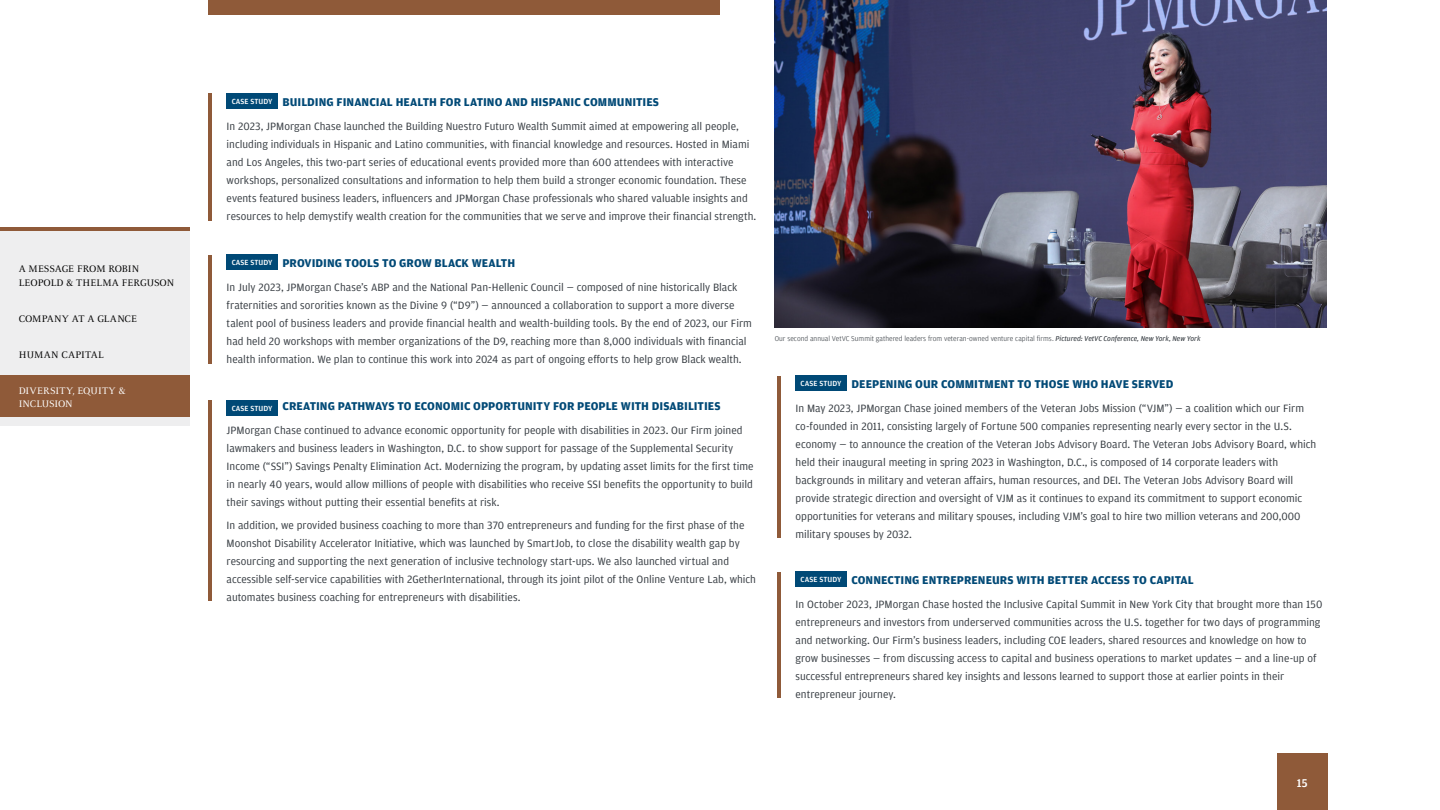
<style>
.page{position:relative;width:1440px;height:810px;background:#fff}
.page>*{position:absolute;margin:0;border:0;box-sizing:border-box;transform-origin:0 0}
.t1{font:700 12px "Amplitude";letter-spacing:.005em;color:#004976}
.t2{font:500 12px "Amplitude";color:#fff}
.t3{font:11.25px/18px "Amplitude";color:#32383e}
.t4{font:10.5px/13.5px "Celeste OT";letter-spacing:.005em;color:#000}
.t5{font:10.5px/13.5px "Celeste OT";letter-spacing:.005em;color:#fff}
.t6{font:300 7.5px "Amplitude";color:#32383e}
.s1{font-weight:500;font-size:7.88px;color:#fff}
.s2{font-weight:400;font-style:italic}
</style>
<div class="page">
<hr style="left:777px;top:572px;width:4px;height:125px;background:#8f5a39">
<div style="left:796px;top:572px;width:51px;height:15px;background:#004976"></div>
<hr style="left:208px;top:94px;width:4px;height:127px;background:#8f5a39">
<div style="left:227px;top:94px;width:51px;height:15px;background:#004976"></div>
<hr style="left:777px;top:376px;width:4px;height:162px;background:#8f5a39">
<div style="left:796px;top:376px;width:51px;height:15px;background:#004976"></div>
<hr style="left:208px;top:255px;width:4px;height:109px;background:#8f5a39">
<div style="left:227px;top:255px;width:51px;height:15px;background:#004976"></div>
<hr style="left:208px;top:400px;width:4px;height:201px;background:#8f5a39">
<div style="left:227px;top:400px;width:51px;height:15px;background:#004976"></div>
<img style="left:775px;top:0;width:552px;height:328px">
<div style="left:0;top:227px;width:190px;height:199px;background:#eeeeef"></div>
<hr style="left:0;top:227px;width:190px;height:4px;background:#8f5a39">
<div style="left:1277px;top:754px;width:51px;height:56px;background:#8f5a39"></div>
<div style="left:208px;top:0;width:512px;height:15px;background:#8f5a39"></div>
<div style="left:0;top:376px;width:190px;height:41px;background:#8f5a39"></div>
<p class="t4" style="left:19px;top:262px;width:157px">A MESSAGE FROM ROBIN<br>LEOPOLD &amp; THELMA FERGUSON</p>
<p class="t4" style="left:19px;top:312px;width:120px">COMPANY AT A GLANCE</p>
<p class="t4" style="left:19px;top:348px;width:87px">HUMAN CAPITAL</p>
<p class="t5" style="left:19px;top:384px;width:108px">DIVERSITY, EQUITY &amp;<br>INCLUSION</p>
<h4 class="t1" style="left:232px;top:95px;width:429px"><span class="s1">CASE STUDY</span> BUILDING FINANCIAL HEALTH FOR LATINO AND HISPANIC COMMUNITIES</h4>
<p class="t3" style="left:227px;top:117px;width:531px">In 2023, JPMorgan Chase launched the Building Nuestro Futuro Wealth Summit aimed at empowering all people, including individuals in Hispanic and Latino communities, with financial knowledge and resources. Hosted in Miami and Los Angeles, this two-part series of educational events provided more than 600 attendees with interactive workshops, personalized consultations and information to help them build a stronger economic foundation. These events featured business leaders, influencers and JPMorgan Chase professionals who shared valuable insights and resources to help demystify wealth creation for the communities that we serve and improve their financial strength.</p>
<h4 class="t1" style="left:232px;top:256px;width:285px"><span class="s1">CASE STUDY</span> PROVIDING TOOLS TO GROW BLACK WEALTH</h4>
<p class="t3" style="left:227px;top:278px;width:527px">In July 2023, JPMorgan Chase’s ABP and the National Pan-Hellenic Council — composed of nine historically Black fraternities and sororities known as the Divine 9 (“D9”) — announced a collaboration to support a more diverse talent pool of business leaders and provide financial health and wealth-building tools. By the end of 2023, our Firm had held 20 workshops with member organizations of the D9, reaching more than 8,000 individuals with financial health information. We plan to continue this work into 2024 as part of ongoing efforts to help grow Black wealth.</p>
<h4 class="t1" style="left:232px;top:399px;width:490px"><span class="s1">CASE STUDY</span> CREATING PATHWAYS TO ECONOMIC OPPORTUNITY FOR PEOPLE WITH DISABILITIES</h4>
<p class="t3" style="left:227px;top:421px;width:529px">JPMorgan Chase continued to advance economic opportunity for people with disabilities in 2023. Our Firm joined lawmakers and business leaders in Washington, D.C. to show support for passage of the Supplemental Security Income (“SSI”) Savings Penalty Elimination Act. Modernizing the program, by updating asset limits for the first time in nearly 40 years, would allow millions of people with disabilities who receive SSI benefits the opportunity to build their savings without putting their essential benefits at risk.</p>
<p class="t3" style="left:227px;top:517px;width:531px">In addition, we provided business coaching to more than 370 entrepreneurs and funding for the first phase of the Moonshot Disability Accelerator Initiative, which was launched by SmartJob, to close the disability wealth gap by resourcing and supporting the next generation of inclusive technology start-ups. We also launched virtual and accessible self-service capabilities with 2GetherInternational, through its joint pilot of the Online Venture Lab, which automates business coaching for entrepreneurs with disabilities.</p>
<p class="t6" style="left:775px;top:334px;width:427px">Our second annual VetVC Summit gathered leaders from veteran-owned venture capital firms. <span class="s2">Pictured: VetVC Conference, New York, New York</span></p>
<h4 class="t1" style="left:801px;top:377px;width:374px"><span class="s1">CASE STUDY</span> DEEPENING OUR COMMITMENT TO THOSE WHO HAVE SERVED</h4>
<p class="t3" style="left:796px;top:399px;width:522px">In May 2023, JPMorgan Chase joined members of the Veteran Jobs Mission (“VJM”) — a coalition which our Firm co-founded in 2011, consisting largely of Fortune 500 companies representing nearly every sector in the U.S. economy — to announce the creation of the Veteran Jobs Advisory Board. The Veteran Jobs Advisory Board, which held their inaugural meeting in spring 2023 in Washington, D.C., is composed of 14 corporate leaders with backgrounds in military and veteran affairs, human resources, and DEI. The Veteran Jobs Advisory Board will provide strategic direction and oversight of VJM as it continues to expand its commitment to support economic opportunities for veterans and military spouses, including VJM’s goal to hire two million veterans and 200,000 military spouses by 2032.</p>
<h4 class="t1" style="left:801px;top:573px;width:395px"><span class="s1">CASE STUDY</span> CONNECTING ENTREPRENEURS WITH BETTER ACCESS TO CAPITAL</h4>
<p class="t3" style="left:796px;top:595px;width:528px">In October 2023, JPMorgan Chase hosted the Inclusive Capital Summit in New York City that brought more than 150 entrepreneurs and investors from underserved communities across the U.S. together for two days of programming and networking. Our Firm’s business leaders, including COE leaders, shared resources and knowledge on how to grow businesses — from discussing access to capital and business operations to market updates — and a line-up of successful entrepreneurs shared key insights and lessons learned to support those at earlier points in their entrepreneur journey.</p>
<p class="t2" style="left:1297px;top:776px;width:12px">15</p>
</div>
